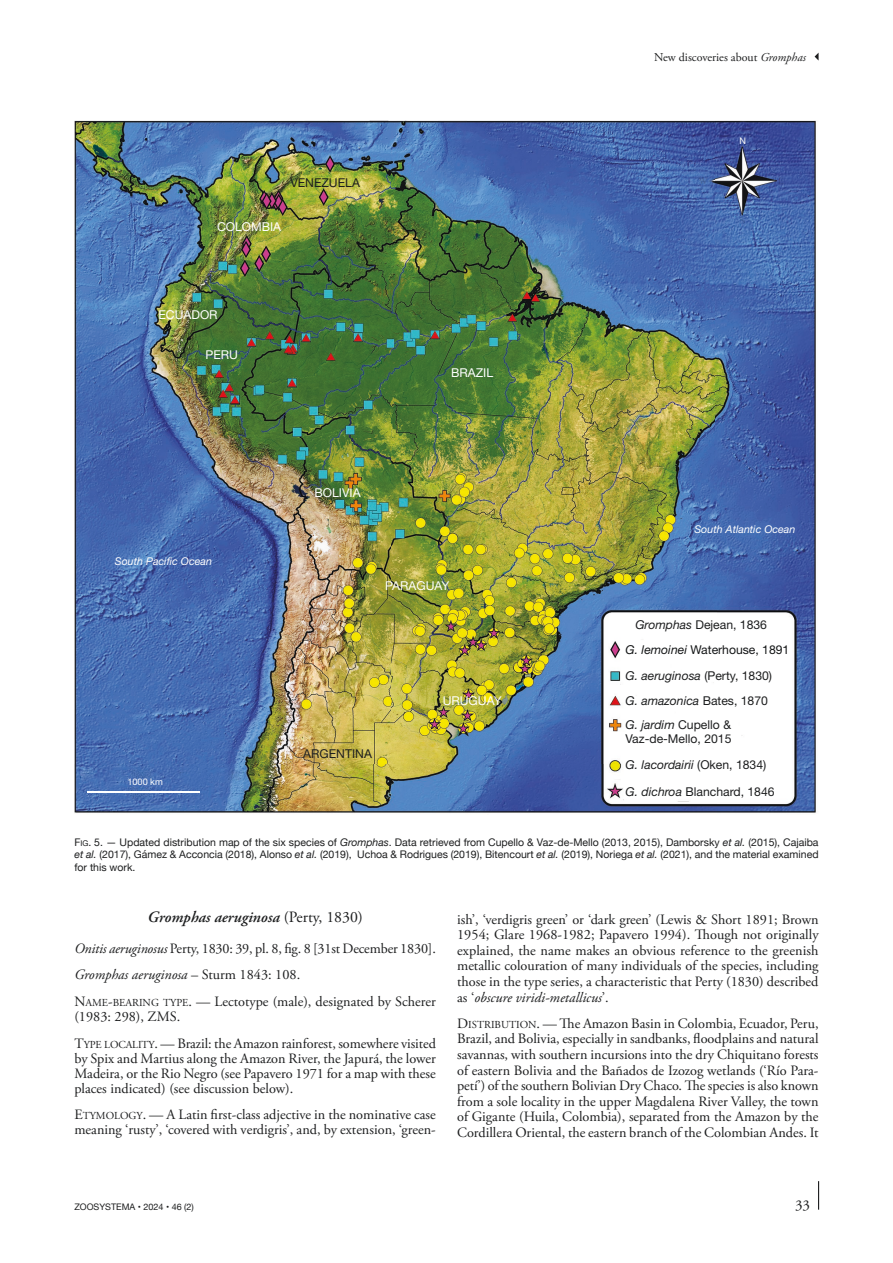
<style>
.page{position:relative;width:893px;height:1263px;background:#fff}
.page>*{position:absolute;margin:0;border:0;box-sizing:border-box;transform-origin:0 0}
.t1{font:italic 600 15.75px "Adobe Garamond Pro";color:#1d1e1f}
.t2{font:15px "Adobe Garamond Pro";color:#1d1e1f}
.t3{font:14.25px/15.6px "Adobe Garamond Pro";color:#1d1e1f}
.t4{font:12.15px "Helvetica Neue Italic 2";color:#1d1e1f}
.t5{font:12.15px "Helvetica Neue 3";color:#1d1e1f}
.t6{font:12.15px "Helvetica Neue 3";color:#fff}
.t7{font:12.15px "Helvetica Neue 3";color:#141617}
.t8{font:12px "Adobe Garamond Pro Regular 5";color:#1d1e1f}
.t9{font:10.65px "Helvetica Neue Italic 2";color:#fff}
.t10{font:10.5px/12.8px "Helvetica Neue";color:#1d1e1f;text-align:justify}
.t11{font:9.15px "Helvetica Neue 3";color:#fff}
.t12{font:9px "Helvetica Neue";color:#1d1e1f}
.s1{font-family:"Adobe Garamond Pro Italic 3"}
.s2{font-family:"Helvetica Neue Italic 2"}
.s3{font-family:"Helvetica Neue 3"}
.s4{font-style:inherit}
.s5{font-size:7.8px}
.s6{font-style:italic}
.s7{font-weight:400;font-style:normal}
.s8{font-family:"Adobe Garamond"}
.s9{font-family:"Adobe Garamond";font-size:10.65px}
</style>
<div class="page">
<svg style="left:818px;top:1181px;width:1px;height:29px"></svg>
<svg style="left:815px;top:53px;width:4px;height:8px"></svg>
<img style="left:74px;top:121px;width:742px;height:692px">
<hr style="left:87px;top:791px;width:112px;height:2px;background:#fff">
<p class="t8" style="left:654px;top:50px;width:153px">New discoveries about <span class="s1">Gromphas</span></p>
<p class="t5" style="left:290px;top:174px;width:71px">VENEZUELA</p>
<p class="t6" style="left:217px;top:218px;width:66px">COLOMBIA</p>
<p class="t6" style="left:158px;top:306px;width:61px">ECUADOR</p>
<p class="t6" style="left:205px;top:346px;width:34px">PERU</p>
<p class="t6" style="left:451px;top:363px;width:44px">BRAZIL</p>
<p class="t9" style="left:115px;top:554px;width:99px">South Pacific Ocean</p>
<p class="t11" style="left:127px;top:775px;width:37px">1000 km</p>
<p class="t6" style="left:315px;top:484px;width:48px">BOLIVIA</p>
<p class="t6" style="left:385px;top:577px;width:66px">PARAGUAY</p>
<p class="t5" style="left:303px;top:745px;width:70px">ARGENTINA</p>
<p class="t6" style="left:443px;top:692px;width:60px">URUGUAY</p>
<p class="t11" style="left:739px;top:134px;width:8px">N</p>
<p class="t9" style="left:694px;top:521px;width:103px">South Atlantic Ocean</p>
<p class="t5" style="left:635px;top:616px;width:133px"><span class="s2">Gromphas</span> Dejean, 1836</p>
<p class="t7" style="left:626px;top:641px;width:165px"><span class="s2">G. lemoinei</span> Waterhouse, 1891</p>
<p class="t4" style="left:625px;top:667px;width:148px">G. aeruginosa <span class="s3">(Perty, 1830)</span></p>
<p class="t4" style="left:625px;top:716px;width:107px">G. jardim <span class="s3">Cupello &amp;</span></p>
<p class="t5" style="left:625px;top:730px;width:107px">Vaz-de-Mello, 2015</p>
<p class="t4" style="left:625px;top:692px;width:144px">G. amazonica <span class="s3">Bates, 1870</span></p>
<p class="t4" style="left:626px;top:756px;width:142px">G. lacordairii <span class="s3">(Oken, 1834)</span></p>
<p class="t5" style="left:625px;top:783px;width:151px"><span class="s2">G. dichroa</span> Blanchard, 1846</p>
<p class="t10" style="left:74px;top:836px;width:746px"><span class="s4">f</span><span class="s5">ig</span><span class="s4">. 5</span>. — Updated distribution map of the six species of <span class="s6">Gromphas</span>. Data retrieved from Cupello &amp; Vaz-de-Mello (2013, 2015), Damborsky <span class="s6">et al.</span> (2015), Cajaiba <span class="s6">et al.</span> (2017), Gámez &amp; Acconcia (2018), Alonso <span class="s6">et al.</span> (2019), Uchoa &amp; Rodrigues (2019), Bitencourt <span class="s6">et al.</span> (2019), Noriega <span class="s6">et al.</span> (2021), and the material examined for this work.</p>
<p class="t1" style="left:147px;top:907px;width:217px">Gromphas aeruginosa <span class="s7">(Perty, 1830)</span></p>
<p class="t3" style="left:74px;top:935px;width:363px;line-height:26.8px"><span class="s6">Onitis aeruginosus</span> Perty, 1830: 39, pl. 8, fig. 8 [31st December 1830].<br><span class="s6">Gromphas aeruginosa</span> – Sturm 1843: 108.<br><span class="s8">N</span><span class="s9">AME</span><span class="s8">-</span><span class="s9">BEARING TYPE</span>. — Lectotype (male), designated by Scherer</p>
<p class="t3" style="left:74px;top:1004px;width:363px;line-height:26.8px">(1983: 298), ZMS.<br><span class="s8">T</span><span class="s9">YPE LOCALITY</span>. — Brazil: the Amazon rainforest, somewhere visited</p>
<p class="t3" style="left:74px;top:1051px;width:363px;line-height:14.9px;text-align:justify">by Spix and Martius along the Amazon River, the Japurá, the lower Madeira, or the Rio Negro (see Papavero 1971 for a map with these places indicated) (see discussion below).</p>
<p class="t3" style="left:74px;top:1108px;width:363px;line-height:14.9px"><span class="s8">E</span><span class="s9">TYMOLOGY</span>. — A Latin first-class adjective in the nominative case meaning ‘rusty’, ‘covered with verdigris’, and, by extension, ‘green-</p>
<p class="t3" style="left:457px;top:912px;width:363px;text-align:justify">ish’, ‘verdigris green’ or ‘dark green’ (Lewis &amp; Short 1891; Brown 1954; Glare 1968-1982; Papavero 1994). Though not originally explained, the name makes an obvious reference to the greenish metallic colouration of many individuals of the species, including those in the type series, a characteristic that Perty (1830) described as ‘<span class="s6">obscure viridi-metallicus</span>’.</p>
<p class="t3" style="left:457px;top:1016px;width:363px;text-align:justify"><span class="s8">D</span><span class="s9">ISTRIBUTION</span>. — The Amazon Basin in Colombia, Ecuador, Peru, Brazil, and Bolivia, especially in sandbanks, floodplains and natural savannas, with southern incursions into the dry Chiquitano forests of eastern Bolivia and the Bañados de Izozog wetlands (‘Río Para&shy;petí’) of the southern Bolivian Dry Chaco. The species is also known from a sole locality in the upper Magdalena River Valley, the town of Gigante (Huila, Colombia), separated from the Amazon by the Cordillera Oriental, the eastern branch of the Colombian Andes. It</p>
<p class="t12" style="left:74px;top:1200px;width:121px">ZOOSYSTEMA • 2024 • 46 (2)</p>
<p class="t2" style="left:795px;top:1196px;width:16px">33</p>
</div>
